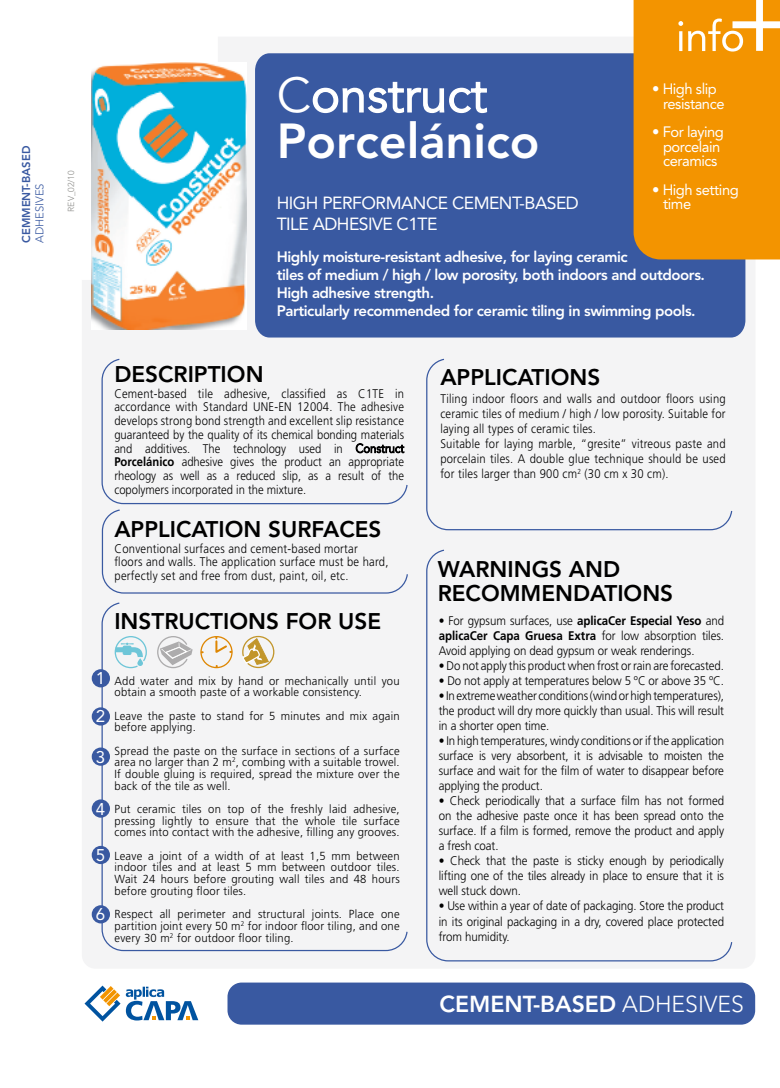
<style>
.page{position:relative;width:780px;height:1088px;background:#fff}
.page>*{position:absolute;margin:0;border:0;box-sizing:border-box;transform-origin:0 0}
.t1{font:800 48.75px "Avenir";color:#fff}
.t2{font:48.75px "Avenir LT Std";color:#fff}
.t3{font:800 23px "Avenir";color:#fff}
.t4{font:800 22.5px/23.8px "Avenir";color:#000}
.t5{font:17.5px/21px "Avenir";letter-spacing:-.03em;color:#fff}
.t6{font:16.88px "Avenir";color:#fff}
.t7{font:800 15px/18px "Avenir";letter-spacing:-.03em;color:#fff}
.t8{font:15px/14.4px "Avenir";letter-spacing:-.03em;color:#fff}
.t9{font:300 12.5px/15px "Frutiger";color:#000;text-align:justify;scale:.92 1}
.t10{font:300 12.5px/15px "Frutiger";letter-spacing:.02em;color:#000;scale:.9 1}
.t11{font:300 12.5px/13.8px "Frutiger";color:#000;text-align:justify;scale:.9 1}
.t12{font:300 11.62px/11.6px "Frutiger";letter-spacing:.02em;color:#000;text-align:justify;scale:.96 1}
.t13{font:800 11.25px "Avenir";color:#3959a1}
.t14{font:300 11.25px "Avenir";color:#3959a1}
.t15{font:300 8.75px "Avenir";color:#8f8f8c}
.s1{font-family:"Avenir LT Std";font-weight:400}
.s2{font-weight:700}
.s3{font-weight:300}
</style>
<div class="page">
<div style="left:82px;top:37px;width:673px;height:932px;background:#f4f4f5;border-radius:14px"></div>
<div style="left:82px;top:37px;width:135px;height:243px;background:#fff"></div>
<div style="left:255px;top:53px;width:490px;height:284px;background:#3959a1"></div>
<div style="left:227px;top:982px;width:528px;height:42px;background:#3959a1;border-radius:14px"></div>
<div style="left:633px;top:0;width:147px;height:259px;background:#f39400"></div>
<svg style="left:678px;top:0;width:102px;height:52px"></svg>
<svg style="left:101px;top:358px;width:307px;height:147px"></svg>
<svg style="left:426px;top:358px;width:307px;height:173px"></svg>
<svg style="left:101px;top:509px;width:307px;height:85px"></svg>
<svg style="left:101px;top:602px;width:307px;height:350px"></svg>
<svg style="left:426px;top:549px;width:307px;height:413px"></svg>
<div style="left:92px;top:669px;width:18px;height:18px;background:#3959a1;border-radius:50%"></div>
<div style="left:92px;top:707px;width:18px;height:18px;background:#3959a1;border-radius:50%"></div>
<div style="left:92px;top:747px;width:18px;height:19px;background:#3959a1;border-radius:50%"></div>
<div style="left:92px;top:799px;width:18px;height:19px;background:#3959a1;border-radius:50%"></div>
<div style="left:92px;top:846px;width:18px;height:18px;background:#3959a1;border-radius:50%"></div>
<div style="left:92px;top:905px;width:18px;height:18px;background:#3959a1;border-radius:50%"></div>
<svg style="left:200px;top:635px;width:33px;height:34px"></svg>
<div style="left:200px;top:636px;width:32px;height:32px;border:1px solid #de8703;border-radius:50%"></div>
<svg style="left:156px;top:635px;width:37px;height:34px"></svg>
<svg style="left:114px;top:635px;width:33px;height:34px"></svg>
<svg style="left:241px;top:635px;width:34px;height:34px"></svg>
<svg style="left:126px;top:987px;width:72px;height:33px"></svg>
<svg style="left:84px;top:985px;width:36px;height:36px"></svg>
<img style="left:92px;top:62px;width:155px;height:268px">
<p class="t13" style="left:19px;top:243px;width:99px;rotate:-90deg">CEMMENT-BASED</p>
<p class="t14" style="left:33px;top:243px;width:61px;rotate:-90deg">ADHESIVES</p>
<p class="t15" style="left:66px;top:212px;width:43px;rotate:-90deg">REV_02/10</p>
<h1 class="t2" style="left:277px;top:67px;width:212px">Construct</h1>
<h1 class="t1" style="left:277px;top:112px;width:264px">Porcelánico</h1>
<h3 class="t5" style="left:277px;top:192px;width:304px">HIGH PERFORMANCE CEMENT-BASED<br>TILE ADHESIVE C1TE</h3>
<p class="t8" style="left:663px;top:82px;width:63px;text-indent:-11px">• High slip resistance</p>
<p class="t8" style="left:652px;top:125px;width:73px;text-align:center">• For laying porcelain ceramics</p>
<p class="t8" style="left:663px;top:183px;width:77px;text-indent:-11px">• High setting time</p>
<p class="t7" style="left:277px;top:248px;width:430px">Highly moisture-resistant adhesive, for laying ceramic<br>tiles of medium / high / low porosity, both indoors and outdoors.<br>High adhesive strength.<br>Particularly recommended for ceramic tiling in swimming pools.</p>
<h3 class="t4" style="left:114px;top:363px;width:151px">DESCRIPTION</h3>
<p class="t11" style="left:114px;top:386px;width:323px">Cement-based tile adhesive, classified as C1TE in accordance with Standard UNE-EN 12004. The adhesive develops strong bond strength and excellent slip resistance guaranteed by the quality of its chemical bonding materials and additives. The technology used in <span class="s1">Construct </span><span class="s2">Porcelánico</span> adhesive gives the product an appropriate rheology as well as a reduced slip, as a result of the copolymers incorporated in the mixture.</p>
<h3 class="t4" style="left:114px;top:518px;width:269px">APPLICATION SURFACES</h3>
<p class="t10" style="left:115px;top:541px;width:306px;line-height:13.8px">Conventional surfaces and cement-based mortar floors and walls. The application surface must be hard, perfectly set and free from dust, paint, oil, etc.</p>
<h3 class="t4" style="left:114px;top:609px;width:268px">INSTRUCTIONS FOR USE</h3>
<h3 class="t6" style="left:96px;top:669px;width:11px">1</h3>
<h3 class="t6" style="left:96px;top:707px;width:11px">2</h3>
<h3 class="t6" style="left:96px;top:747px;width:11px">3</h3>
<h3 class="t6" style="left:96px;top:799px;width:11px">4</h3>
<h3 class="t6" style="left:96px;top:845px;width:11px">5</h3>
<h3 class="t6" style="left:96px;top:905px;width:11px">6</h3>
<p class="t12" style="left:115px;top:675px;width:298px">Add water and mix by hand or mechanically until you obtain a smooth paste of a workable consistency.</p>
<p class="t12" style="left:115px;top:710px;width:298px">Leave the paste to stand for 5 minutes and mix again before applying.</p>
<p class="t12" style="left:115px;top:745px;width:298px">Spread the paste on the surface in sections of a surface area no larger than 2 m<sup>2</sup>, combing with a suitable trowel.<br>If double gluing is required, spread the mixture over the back of the tile as well.</p>
<p class="t12" style="left:115px;top:803px;width:298px">Put ceramic tiles on top of the freshly laid adhesive, pressing lightly to ensure that the whole tile surface comes into contact with the adhesive, filling any grooves.</p>
<p class="t12" style="left:115px;top:850px;width:298px">Leave a joint of a width of at least 1,5 mm between indoor tiles and at least 5 mm between outdoor tiles.<br>Wait 24 hours before grouting wall tiles and 48 hours before grouting floor tiles.</p>
<p class="t12" style="left:115px;top:908px;width:298px">Respect all perimeter and structural joints. Place one partition joint every 50 m<sup>2</sup> for indoor floor tiling, and one every 30 m<sup>2</sup> for outdoor floor tiling.</p>
<h3 class="t4" style="left:440px;top:365px;width:161px">APPLICATIONS</h3>
<p class="t10" style="left:440px;top:391px;width:318px">Tiling indoor floors and walls and outdoor floors using ceramic tiles of medium / high / low porosity. Suitable for laying all types of ceramic tiles.<br>Suitable for laying marble, “gresite” vitreous paste and porcelain tiles. A double glue technique should be used for tiles larger than 900 cm<sup>2</sup> (30 cm x 30 cm).</p>
<h3 class="t4" style="left:437px;top:557px;width:237px">WARNINGS AND<br>RECOMMENDATIONS</h3>
<p class="t9" style="left:438px;top:613px;width:311px">• For gypsum surfaces, use <span class="s2">aplicaCer Especial Yeso</span> and <span class="s2">aplicaCer Capa Gruesa Extra</span> for low absorption tiles.<br>Avoid applying on dead gypsum or weak renderings.</p>
<p class="t9" style="left:438px;top:658px;width:311px">• Do not apply this product when frost or rain are forecasted.</p>
<p class="t9" style="left:438px;top:673px;width:312px">• Do not apply at temperatures below 5 ºC or above 35 ºC.</p>
<p class="t9" style="left:438px;top:688px;width:311px">• In extreme weather conditions (wind or high temperatures), the product will dry more quickly than usual. This will result in a shorter open time.</p>
<p class="t9" style="left:438px;top:733px;width:312px">• In high temperatures, windy conditions or if the application surface is very absorbent, it is advisable to moisten the surface and wait for the film of water to disappear before applying the product.</p>
<p class="t9" style="left:438px;top:793px;width:312px">• Check periodically that a surface film has not formed on the adhesive paste once it has been spread onto the surface. If a film is formed, remove the product and apply a fresh coat.</p>
<p class="t9" style="left:438px;top:853px;width:312px">• Check that the paste is sticky enough by periodically lifting one of the tiles already in place to ensure that it is well stuck down.</p>
<p class="t9" style="left:438px;top:898px;width:312px">• Use within a year of date of packaging. Store the product in its original packaging in a dry, covered place protected from humidity.</p>
<h2 class="t3" style="left:439px;top:990px;width:306px">CEMENT-BASED <span class="s3">ADHESIVES</span></h2>
</div>
